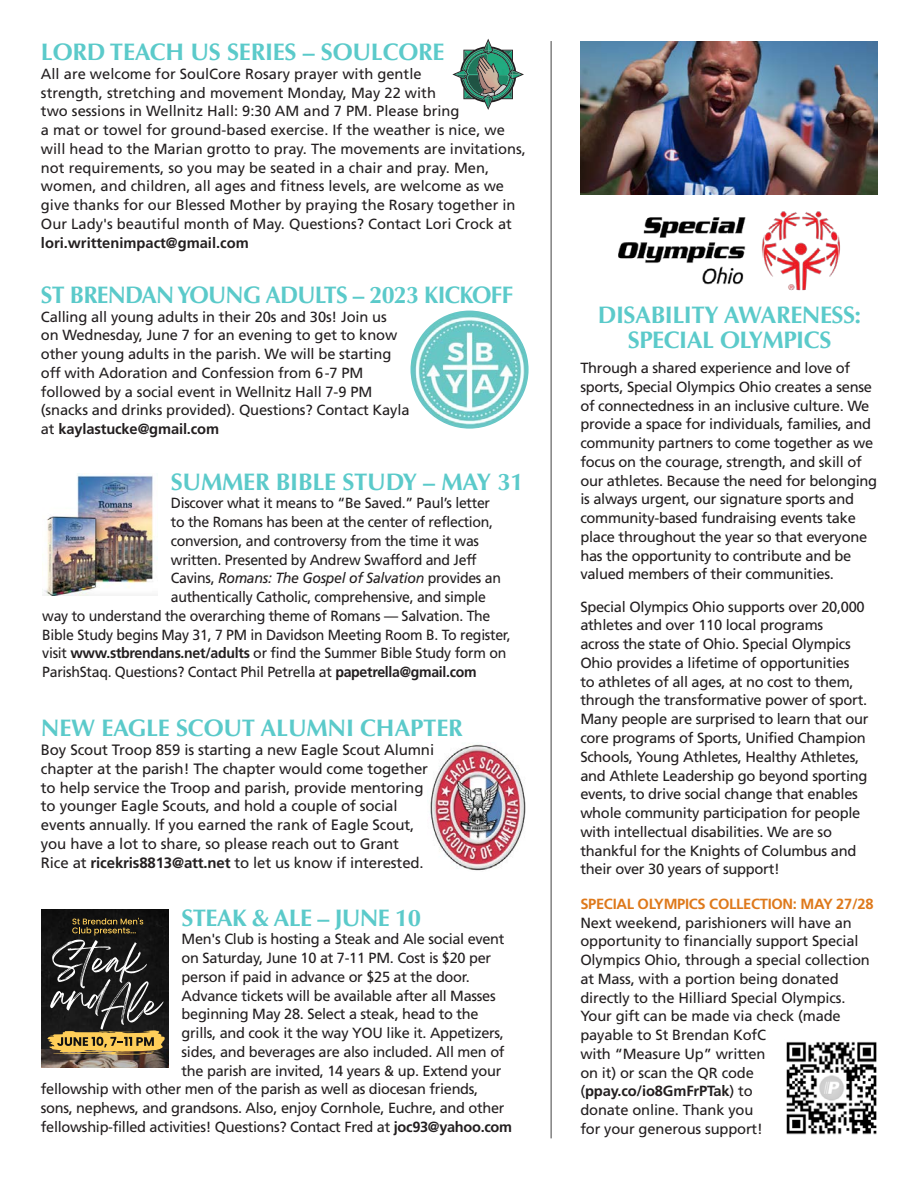
<style>
.page{position:relative;width:918px;height:1188px;background:#fff}
.page>*{position:absolute;margin:0;border:0;box-sizing:border-box;transform-origin:0 0}
.t1{font:700 24px/25.5px "Optima";letter-spacing:-.02em;color:#5bcaca;text-align:center}
.t2{font:15px/18.8px "Frutiger LT Std";letter-spacing:-.01em;color:#231f20}
.t3{font:14.7px/18.8px "Frutiger LT Std";letter-spacing:-.02em;color:#231f20}
.t4{font:14.7px/18.8px "Frutiger LT Std";color:#231f20}
.t5{font:14.7px "Frutiger LT Std";letter-spacing:-.02em;color:#231f20;scale:.96 1}
.t6{font:italic 14.7px "Frutiger LT Std";letter-spacing:-.02em;color:#231f20;scale:.96 1}
.s1{font-weight:700}
.s2{font-style:normal}
.s3{font-weight:700;color:#de791b}
</style>
<div class="page">
<svg style="left:452px;top:39px;width:72px;height:71px"></svg>
<hr style="left:551px;top:41px;width:1px;height:1097px;background:#424242">
<img style="left:786px;top:1042px;width:91px;height:93px">
<img style="left:42px;top:473px;width:115px;height:123px">
<img style="left:41px;top:909px;width:127px;height:141px">
<img style="left:41px;top:1050px;width:127px;height:18px">
<svg style="left:47px;top:918px;width:118px;height:137px;background:#4b4435"></svg>
<img style="left:430px;top:744px;width:96px;height:127px">
<img style="left:411px;top:311px;width:118px;height:118px;border-radius:59px">
<img style="left:581px;top:41px;width:296px;height:154px">
<img style="left:550px;top:204px;width:290px;height:102px">
<p class="t1" style="left:41px;top:40px;width:405px">LORD TEACH US SERIES – SOULCORE</p>
<p class="t4" style="left:41px;top:64px;width:486px">All are welcome for SoulCore Rosary prayer with gentle<br>strength, stretching and movement Monday, May 22 with<br>two sessions in Wellnitz Hall: 9:30 AM and 7 PM. Please bring<br>a mat or towel for ground-based exercise. If the weather is nice, we will head to the Marian grotto to pray. The movements are invitations, not requirements, so you may be seated in a chair and pray. Men, women, and children, all ages and fitness levels, are welcome as we give thanks for our Blessed Mother by praying the Rosary together in Our Lady's beautiful month of May. Questions? Contact Lori Crock at <span class="s1">lori.writtenimpact@gmail.com</span></p>
<p class="t1" style="left:41px;top:282px;width:474px">ST BRENDAN YOUNG ADULTS – 2023 KICKOFF</p>
<p class="t3" style="left:41px;top:307px;width:370px">Calling all young adults in their 20s and 30s! Join us<br>on Wednesday, June 7 for an evening to get to know other young adults in the parish. We will be starting off with Adoration and Confession from 6-7 PM followed by a social event in Wellnitz Hall 7-9 PM (snacks and drinks provided). Questions? Contact Kayla at <span class="s1">kaylastucke@gmail.com</span></p>
<p class="t1" style="left:171px;top:469px;width:354px">SUMMER BIBLE STUDY – MAY 31</p>
<p class="t5" style="left:171px;top:495px;width:334px">Discover what it means to “Be Saved.” Paul’s letter</p>
<p class="t5" style="left:171px;top:513px;width:337px">to the Romans has been at the center of reflection,</p>
<p class="t5" style="left:171px;top:532px;width:323px">conversion, and controversy from the time it was</p>
<p class="t5" style="left:171px;top:551px;width:320px">written. Presented by Andrew Swafford and Jeff</p>
<p class="t6" style="left:171px;top:570px;width:345px"><span class="s2">Cavins,</span> Romans: The Gospel of Salvation <span class="s2">provides an</span></p>
<p class="t5" style="left:171px;top:588px;width:330px">authentically Catholic, comprehensive, and simple</p>
<p class="t5" style="left:42px;top:607px;width:468px">way to understand the overarching theme of Romans — Salvation. The</p>
<p class="t5" style="left:42px;top:626px;width:490px">Bible Study begins May 31, 7 PM in Davidson Meeting Room B. To register,</p>
<p class="t5" style="left:42px;top:645px;width:485px">visit <span class="s1">www.stbrendans.net/adults</span> or find the Summer Bible Study form on</p>
<p class="t5" style="left:42px;top:663px;width:454px">ParishStaq. Questions? Contact Phil Petrella at <span class="s1">papetrella@gmail.com</span></p>
<p class="t1" style="left:41px;top:716px;width:423px">NEW EAGLE SCOUT ALUMNI CHAPTER</p>
<p class="t2" style="left:41px;top:741px;width:395px">Boy Scout Troop 859 is starting a new Eagle Scout Alumni chapter at the parish! The chapter would come together to help service the Troop and parish, provide mentoring to younger Eagle Scouts, and hold a couple of social events annually. If you earned the rank of Eagle Scout, you have a lot to share, so please reach out to Grant<br>Rice at <span class="s1">ricekris8813@att.net</span> to let us know if interested.</p>
<p class="t1" style="left:182px;top:905px;width:241px">STEAK &amp; ALE – JUNE 10</p>
<p class="t3" style="left:182px;top:930px;width:324px">Men's Club is hosting a Steak and Ale social event</p>
<p class="t3" style="left:182px;top:949px;width:311px">on Saturday, June 10 at 7-11 PM. Cost is $20 per</p>
<p class="t3" style="left:182px;top:968px;width:290px">person if paid in advance or $25 at the door.</p>
<p class="t3" style="left:182px;top:986px;width:316px">Advance tickets will be available after all Masses</p>
<p class="t3" style="left:182px;top:1005px;width:298px">beginning May 28. Select a steak, head to the</p>
<p class="t3" style="left:182px;top:1024px;width:324px">grills, and cook it the way YOU like it. Appetizers,</p>
<p class="t3" style="left:182px;top:1043px;width:324px">sides, and beverages are also included. All men of</p>
<p class="t3" style="left:182px;top:1061px;width:321px">the parish are invited, 14 years &amp; up. Extend your</p>
<p class="t3" style="left:41px;top:1080px;width:439px">fellowship with other men of the parish as well as diocesan friends,</p>
<p class="t3" style="left:41px;top:1099px;width:465px">sons, nephews, and grandsons. Also, enjoy Cornhole, Euchre, and other</p>
<p class="t3" style="left:41px;top:1118px;width:473px">fellowship-filled activities! Questions? Contact Fred at <span class="s1">joc93@yahoo.com</span></p>
<p class="t1" style="left:598px;top:302px;width:265px">DISABILITY AWARENESS:<br>SPECIAL OLYMPICS</p>
<p class="t3" style="left:580px;top:359px;width:298px">Through a shared experience and love of sports, Special Olympics Ohio creates a sense of connectedness in an inclusive culture. We provide a space for individuals, families, and community partners to come together as we focus on the courage, strength, and skill of our athletes. Because the need for belonging is always urgent, our signature sports and community-based fundraising events take place throughout the year so that everyone has the opportunity to contribute and be valued members of their communities.</p>
<p class="t3" style="left:580px;top:597px;width:290px">Special Olympics Ohio supports over 20,000 athletes and over 110 local programs<br>across the state of Ohio. Special Olympics Ohio provides a lifetime of opportunities<br>to athletes of all ages, at no cost to them, through the transformative power of sport.<br>Many people are surprised to learn that our core programs of Sports, Unified Champion Schools, Young Athletes, Healthy Athletes, and Athlete Leadership go beyond sporting events, to drive social change that enables whole community participation for people with intellectual disabilities. We are so thankful for the Knights of Columbus and their over 30 years of support!</p>
<p class="t3" style="left:580px;top:894px;width:295px"><span class="s3">SPECIAL OLYMPICS COLLECTION: MAY 27/28<br></span>Next weekend, parishioners will have an opportunity to financially support Special Olympics Ohio, through a special collection at Mass, with a portion being donated directly to the Hilliard Special Olympics.<br>Your gift can be made via check (made payable to St Brendan KofC<br>with “Measure Up” written<br>on it) or scan the QR code (<span class="s1">ppay.co/io8GmFrPTak</span>) to<br>donate online. Thank you<br>for your generous support!</p>
</div>
